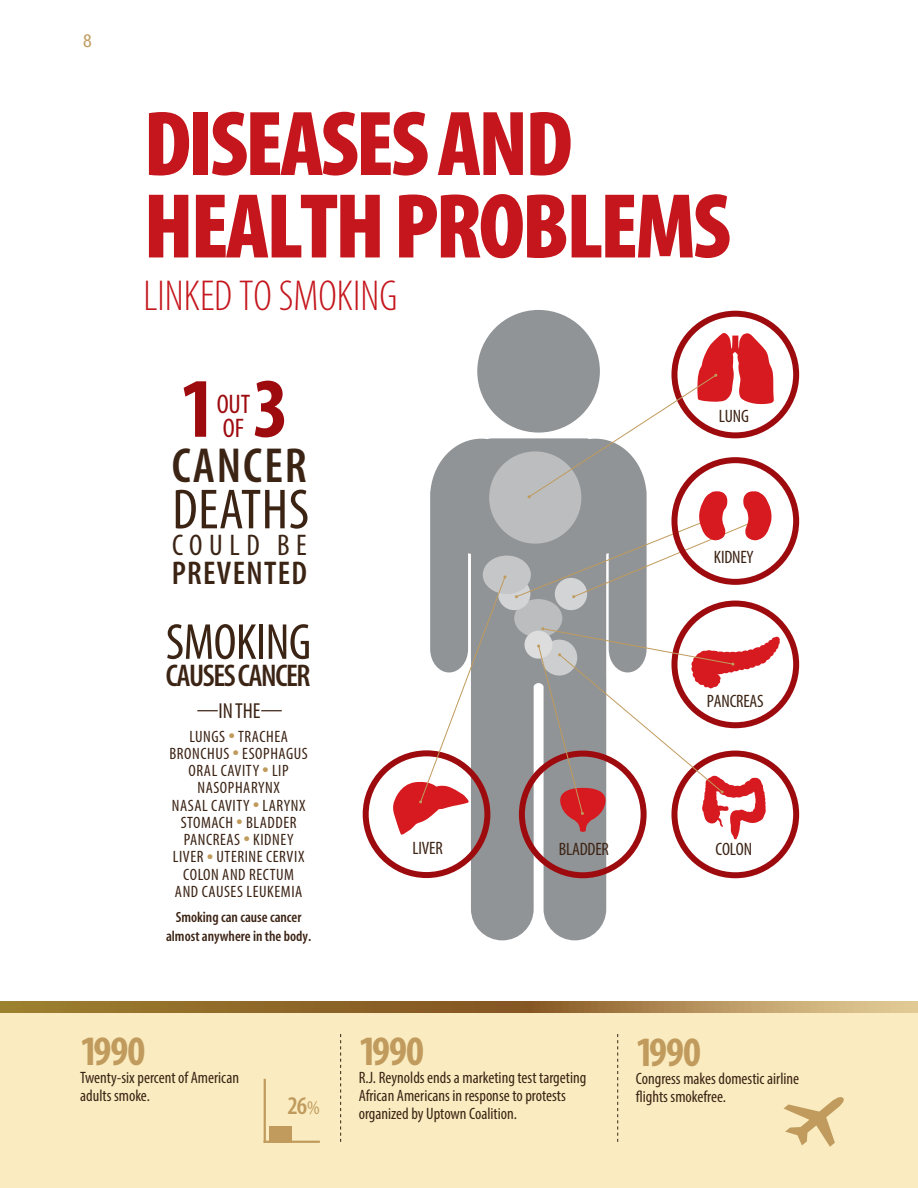
<style>
.page{position:relative;width:918px;height:1188px;background:#fff}
.page>*{position:absolute;margin:0;border:0;box-sizing:border-box;transform-origin:0 0}
.t1{font:93px/82.5px "Myriad MM 830 300";letter-spacing:-.035em;color:#c4161c}
.t2{font:85.35px "Myriad MM 700 300";color:#9e0b0f}
.t3{font:condensed 57px "Myriad Pro";letter-spacing:.01em;color:#3c2415}
.t4{font:51px "Myriad MM 400 300";letter-spacing:-.01em;color:#3c2415}
.t5{font:49.5px "Myriad MM 565 300";letter-spacing:.04em;color:#3c2415}
.t6{font:43.5px "Myriad MM 215 300";color:#c4161c}
.t7{font:700 condensed 42px "Myriad Pro";letter-spacing:-.02em;color:#c09b5d}
.t8{font:33px "Myriad MM 565 300";letter-spacing:.04em;color:#3c2415}
.t9{font:31.5px "Myriad MM 565 300";letter-spacing:-.045em;color:#3c2415}
.t10{font:condensed 30px "Myriad Pro";letter-spacing:.22em;color:#3c2415}
.t11{font:condensed 27px/24.3px "Myriad Pro";color:#9e0b0f}
.t12{font:25.5px "Myriad MM 565 300";color:#c09b5d}
.t13{font:condensed 21.75px "Myriad Pro";color:#3c2415}
.t14{font:18px "Myriad MM 400 300";letter-spacing:-.01em;color:#3c2415}
.t15{font:condensed 18px "Helvetica Neue LT Pro";color:#c09b5d}
.t16{font:condensed 16.5px/18px "Myriad Pro";color:#3c2415}
.t17{font:condensed 16.5px/17.2px "Myriad Pro";letter-spacing:.035em;color:#3c2415;text-align:center}
.t18{font:14.85px/18.8px "Myriad MM 565 300";color:#3c2415;text-align:center}
.s1{font-family:"Myriad MM 400 300";font-size:19.5px}
</style>
<div class="page">
<div style="left:0;top:1001px;width:918px;height:187px;background:#faecc0"></div>
<svg style="left:0;top:1001px;width:918px;height:11px;background:#a17c40"></svg>
<svg style="left:617px;top:1034px;width:1px;height:108px"></svg>
<svg style="left:340px;top:1034px;width:1px;height:108px"></svg>
<svg style="left:784px;top:1097px;width:60px;height:50px"></svg>
<hr style="left:264px;top:1079px;width:2px;height:64px;background:#c09b5d">
<hr style="left:264px;top:1141px;width:56px;height:2px;background:#c09b5d">
<div style="left:269px;top:1127px;width:22px;height:16px;background:#c09b5d"></div>
<div style="left:671px;top:601px;width:128px;height:127px;border:6px solid #9e0b0f;border-radius:50%"></div>
<div style="left:671px;top:751px;width:128px;height:127px;border:6px solid #9e0b0f;border-radius:50%"></div>
<svg style="left:430px;top:438px;width:217px;height:502px;fill:#919496"></svg>
<div style="left:514px;top:599px;width:48px;height:39px;background:#bbbdbf;border-radius:50%"></div>
<div style="left:525px;top:631px;width:27px;height:28px;background:#ddddde;border-radius:50%"></div>
<div style="left:489px;top:451px;width:92px;height:93px;background:#bbbdbf;border-radius:50%"></div>
<div style="left:498px;top:578px;width:32px;height:32px;background:#d3d4d5;border-radius:50%"></div>
<div style="left:555px;top:578px;width:32px;height:32px;background:#d3d4d5;border-radius:50%"></div>
<div style="left:519px;top:751px;width:128px;height:127px;border:6px solid #9e0b0f;border-radius:50%"></div>
<div style="left:477px;top:310px;width:123px;height:123px;background:#919496;border-radius:50%"></div>
<div style="left:671px;top:311px;width:128px;height:127px;border:6px solid #9e0b0f;border-radius:50%"></div>
<svg style="left:515px;top:333px;width:260px;height:265px"></svg>
<svg style="left:537px;top:627px;width:243px;height:212px"></svg>
<div style="left:363px;top:750px;width:127px;height:128px;border:6px solid #9e0b0f;border-radius:50%"></div>
<div style="left:483px;top:556px;width:48px;height:38px;background:#c5c6c8;border-radius:50%"></div>
<svg style="left:393px;top:575px;width:113px;height:260px"></svg>
<p class="t15" style="left:83px;top:31px;width:10px">8</p>
<h1 class="t1" style="left:144px;top:107px;width:589px">DISEASES AND<br>HEALTH PROBLEMS</h1>
<h2 class="t6" style="left:144px;top:275px;width:255px">LINKED TO SMOKING</h2>
<p class="t2" style="left:180px;top:367px;width:111px">1 3</p>
<p class="t11" style="left:217px;top:391px;width:35px">OUT<br>OF</p>
<p class="t5" style="left:172px;top:441px;width:137px">CANCER</p>
<p class="t3" style="left:172px;top:475px;width:138px">DEATHS</p>
<p class="t10" style="left:172px;top:527px;width:136px">COULD BE</p>
<p class="t8" style="left:172px;top:557px;width:137px">PREVENTED</p>
<p class="t4" style="left:166px;top:617px;width:147px">SMOKING</p>
<p class="t9" style="left:166px;top:660px;width:146px">CAUSES CANCER</p>
<p class="t13" style="left:197px;top:698px;width:87px">—IN THE—</p>
<p class="t17" style="left:169px;top:727px;width:140px">LUNGS <sup>●</sup> TRACHEA<br>BRONCHUS <sup>●</sup> ESOPHAGUS<br>ORAL CAVITY <sup>●</sup> LIP<br>NASOPHARYNX<br>NASAL CAVITY <sup>●</sup> LARYNX<br>STOMACH <sup>●</sup> BLADDER<br>PANCREAS <sup>●</sup> KIDNEY<br>LIVER <sup>●</sup> UTERINE CERVIX<br>COLON AND RECTUM<br>AND CAUSES LEUKEMIA</p>
<p class="t18" style="left:166px;top:908px;width:147px">Smoking can cause cancer almost anywhere in the body.</p>
<p class="t14" style="left:719px;top:407px;width:32px">LUNG</p>
<p class="t14" style="left:714px;top:548px;width:41px">KIDNEY</p>
<p class="t14" style="left:707px;top:693px;width:58px">PANCREAS</p>
<p class="t14" style="left:412px;top:840px;width:32px">LIVER</p>
<p class="t14" style="left:559px;top:840px;width:52px">BLADDER</p>
<p class="t14" style="left:716px;top:840px;width:38px">COLON</p>
<h3 class="t7" style="left:80px;top:1025px;width:67px">1990</h3>
<p class="t16" style="left:80px;top:1069px;width:160px">Twenty-six percent of American adults smoke.</p>
<h3 class="t12" style="left:288px;top:1093px;width:34px">26<span class="s1">%</span></h3>
<h3 class="t7" style="left:359px;top:1025px;width:67px">1990</h3>
<p class="t16" style="left:359px;top:1069px;width:229px">R.J. Reynolds ends a marketing test targeting<br>African Americans in response to protests organized by Uptown Coalition.</p>
<h3 class="t7" style="left:636px;top:1026px;width:67px">1990</h3>
<p class="t16" style="left:636px;top:1070px;width:165px">Congress makes domestic airline flights smokefree.</p>
</div>
